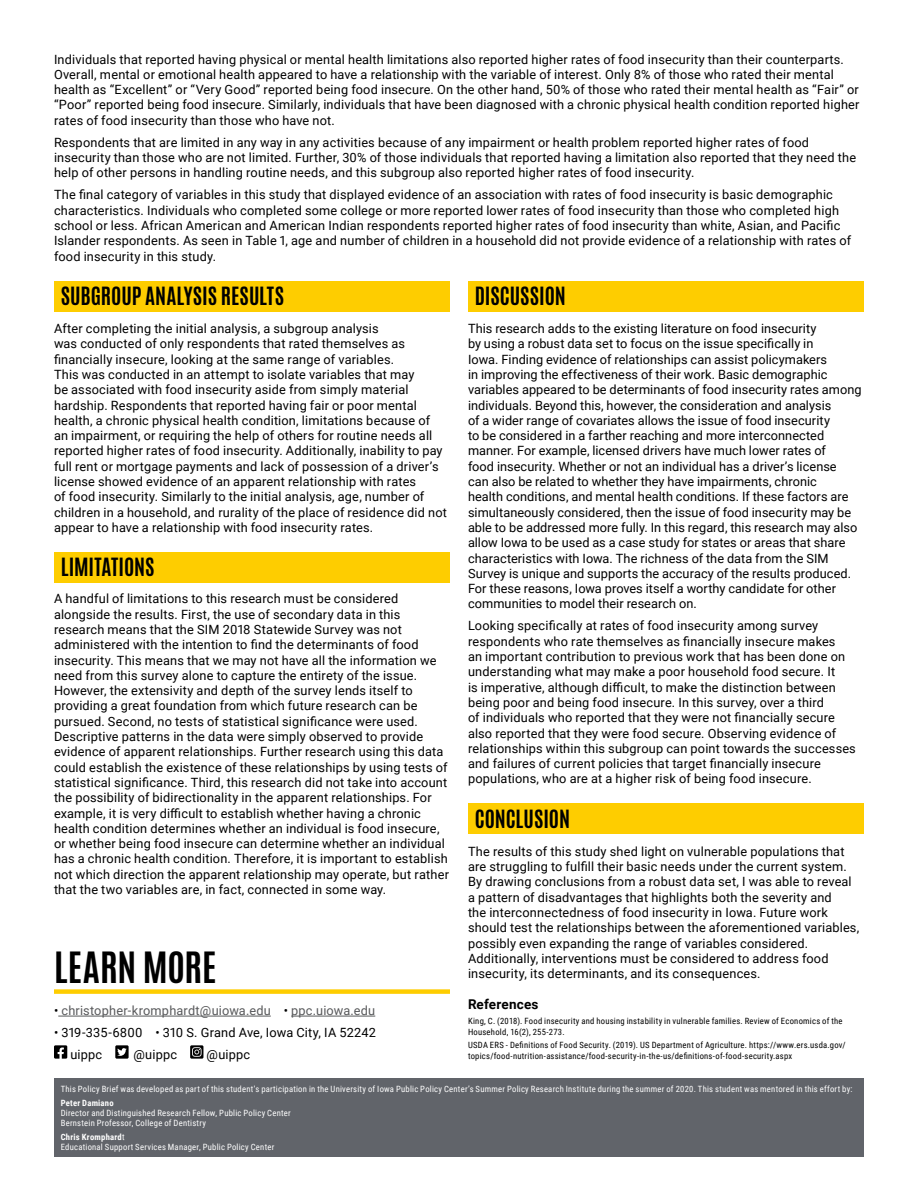
<style>
.page{position:relative;width:918px;height:1188px;background:#fff}
.page>*{position:absolute;margin:0;border:0;box-sizing:border-box;transform-origin:0 0}
.Learn_More{font:700 36px "Antonio";letter-spacing:-.01em;color:#000}
.Aligned_Highlight{font:700 21px "Antonio";color:#000}
.Small_Header{font:700 13.5px "Roboto";letter-spacing:.01em;color:#000}
.Body_Text_PPC_Body_T{font:12.75px/15.3px "Roboto";letter-spacing:.01em;color:#000}
.Contact_information{font:12.75px/21.8px "Roboto";letter-spacing:.015em;color:#000}
.Contact_information-2{font:12.75px "Roboto";letter-spacing:.015em;color:#58595b}
.Footnote{font:8.7px/10.4px "Roboto Condensed";letter-spacing:.025em;color:#fff}
.Footnote-2{font:8.7px/10.4px "Roboto Condensed";letter-spacing:.025em;color:#000}
.s1{color:#000}
.s2{font-weight:700}
</style>
<div class="page">
<div style="left:54px;top:281px;width:396px;height:30px;background:#fecd00"></div>
<div style="left:54px;top:552px;width:396px;height:30px;background:#fecd00"></div>
<div style="left:468px;top:804px;width:396px;height:30px;background:#fecd00"></div>
<div style="left:468px;top:281px;width:396px;height:30px;background:#fecd00"></div>
<div style="left:54px;top:1079px;width:809px;height:78px;background:#61646a"></div>
<div style="left:54px;top:989px;width:396px;height:5px;background:#fecd00"></div>
<hr style="left:58px;top:1016px;width:213px;height:1px;background:#58595b">
<hr style="left:291px;top:1016px;width:84px;height:1px;background:#58595b">
<svg style="left:54px;top:1045px;width:13px;height:14px"></svg>
<svg style="left:115px;top:1045px;width:14px;height:14px"></svg>
<svg style="left:190px;top:1045px;width:13px;height:14px"></svg>
<p class="Body_Text_PPC_Body_T" style="left:54px;top:51px;width:807px">Individuals that reported having physical or mental health limitations also reported higher rates of food insecurity than their counterparts.<br>Overall, mental or emotional health appeared to have a relationship with the variable of interest. Only 8% of those who rated their mental health as “Excellent” or “Very Good” reported being food insecure. On the other hand, 50% of those who rated their mental health as “Fair” or “Poor” reported being food insecure. Similarly, individuals that have been diagnosed with a chronic physical health condition reported higher rates of food insecurity than those who have not.</p>
<p class="Body_Text_PPC_Body_T" style="left:54px;top:134px;width:804px">Respondents that are limited in any way in any activities because of any impairment or health problem reported higher rates of food insecurity than those who are not limited. Further, 30% of those individuals that reported having a limitation also reported that they need the help of other persons in handling routine needs, and this subgroup also reported higher rates of food insecurity.</p>
<p class="Body_Text_PPC_Body_T" style="left:54px;top:187px;width:799px">The final category of variables in this study that displayed evidence of an association with rates of food insecurity is basic demographic characteristics. Individuals who completed some college or more reported lower rates of food insecurity than those who completed high school or less. African American and American Indian respondents reported higher rates of food insecurity than white, Asian, and Pacific Islander respondents. As seen in Table 1, age and number of children in a household did not provide evidence of a relationship with rates of food insecurity in this study.</p>
<p class="Aligned_Highlight" style="left:61px;top:280px;width:225px">SUBGROUP ANALYSIS RESULTS</p>
<p class="Body_Text_PPC_Body_T" style="left:54px;top:320px;width:395px">After completing the initial analysis, a subgroup analysis<br>was conducted of only respondents that rated themselves as financially insecure, looking at the same range of variables.<br>This was conducted in an attempt to isolate variables that may<br>be associated with food insecurity aside from simply material hardship. Respondents that reported having fair or poor mental health, a chronic physical health condition, limitations because of an impairment, or requiring the help of others for routine needs all reported higher rates of food insecurity. Additionally, inability to pay full rent or mortgage payments and lack of possession of a driver’s license showed evidence of an apparent relationship with rates<br>of food insecurity. Similarly to the initial analysis, age, number of children in a household, and rurality of the place of residence did not appear to have a relationship with food insecurity rates.</p>
<p class="Aligned_Highlight" style="left:61px;top:551px;width:95px">LIMITATIONS</p>
<p class="Body_Text_PPC_Body_T" style="left:54px;top:591px;width:397px">A handful of limitations to this research must be considered alongside the results. First, the use of secondary data in this research means that the SIM 2018 Statewide Survey was not administered with the intention to find the determinants of food insecurity. This means that we may not have all the information we need from this survey alone to capture the entirety of the issue.<br>However, the extensivity and depth of the survey lends itself to providing a great foundation from which future research can be pursued. Second, no tests of statistical significance were used.<br>Descriptive patterns in the data were simply observed to provide evidence of apparent relationships. Further research using this data could establish the existence of these relationships by using tests of statistical significance. Third, this research did not take into account the possibility of bidirectionality in the apparent relationships. For example, it is very difficult to establish whether having a chronic health condition determines whether an individual is food insecure, or whether being food insecure can determine whether an individual has a chronic health condition. Therefore, it is important to establish not which direction the apparent relationship may operate, but rather that the two variables are, in fact, connected in some way.</p>
<p class="Learn_More" style="left:54px;top:940px;width:164px">LEARN MORE</p>
<p class="Contact_information-2" style="left:54px;top:1002px;width:323px"><span class="s1">•</span> christopher-kromphardt@uiowa.edu <span class="s1">•</span> ppc.uiowa.edu</p>
<p class="Contact_information" style="left:70px;top:1021px;width:307px;text-indent:-16px">• 319-335-6800 • 310 S. Grand Ave, Iowa City, IA 52242 uippc</p>
<p class="Contact_information" style="left:134px;top:1043px;width:45px">@uippc</p>
<p class="Contact_information" style="left:207px;top:1043px;width:45px">@uippc</p>
<p class="Aligned_Highlight" style="left:475px;top:280px;width:93px">DISCUSSION</p>
<p class="Body_Text_PPC_Body_T" style="left:468px;top:320px;width:395px">This research adds to the existing literature on food insecurity<br>by using a robust data set to focus on the issue specifically in<br>Iowa. Finding evidence of relationships can assist policymakers<br>in improving the effectiveness of their work. Basic demographic variables appeared to be determinants of food insecurity rates among individuals. Beyond this, however, the consideration and analysis<br>of a wider range of covariates allows the issue of food insecurity<br>to be considered in a farther reaching and more interconnected manner. For example, licensed drivers have much lower rates of<br>food insecurity. Whether or not an individual has a driver’s license<br>can also be related to whether they have impairments, chronic<br>health conditions, and mental health conditions. If these factors are simultaneously considered, then the issue of food insecurity may be able to be addressed more fully. In this regard, this research may also allow Iowa to be used as a case study for states or areas that share characteristics with Iowa. The richness of the data from the SIM Survey is unique and supports the accuracy of the results produced.<br>For these reasons, Iowa proves itself a worthy candidate for other communities to model their research on.</p>
<p class="Body_Text_PPC_Body_T" style="left:468px;top:618px;width:389px">Looking specifically at rates of food insecurity among survey respondents who rate themselves as financially insecure makes<br>an important contribution to previous work that has been done on understanding what may make a poor household food secure. It<br>is imperative, although difficult, to make the distinction between being poor and being food insecure. In this survey, over a third<br>of individuals who reported that they were not financially secure also reported that they were food secure. Observing evidence of relationships within this subgroup can point towards the successes and failures of current policies that target financially insecure populations, who are at a higher risk of being food insecure.</p>
<p class="Aligned_Highlight" style="left:475px;top:803px;width:97px">CONCLUSION</p>
<p class="Body_Text_PPC_Body_T" style="left:468px;top:843px;width:393px">The results of this study shed light on vulnerable populations that are struggling to fulfill their basic needs under the current system.<br>By drawing conclusions from a robust data set, I was able to reveal a pattern of disadvantages that highlights both the severity and<br>the interconnectedness of food insecurity in Iowa. Future work should test the relationships between the aforementioned variables, possibly even expanding the range of variables considered.<br>Additionally, interventions must be considered to address food insecurity, its determinants, and its consequences.</p>
<p class="Small_Header" style="left:468px;top:994px;width:72px">References</p>
<p class="Footnote-2" style="left:468px;top:1016px;width:376px">King, C. (2018). Food insecurity and housing instability in vulnerable families. Review of Economics of the<br>Household, 16(2), 255-273.</p>
<p class="Footnote-2" style="left:468px;top:1040px;width:379px">USDA ERS - Definitions of Food Security. (2019). US Department of Agriculture. https://www.ers.usda.gov/ topics/food-nutrition-assistance/food-security-in-the-us/definitions-of-food-security.aspx</p>
<p class="Footnote" style="left:61px;top:1084px;width:793px">This Policy Brief was developed as part of this student’s participation in the University of Iowa Public Policy Center’s Summer Policy Research Institute during the summer of 2020. This student was mentored in this effort by:</p>
<p class="Footnote" style="left:61px;top:1097px;width:232px"><span class="s2">Peter Damiano<br></span>Director and Distinguished Research Fellow, Public Policy Center<br>Bernstein Professor, College of Dentistry</p>
<p class="Footnote" style="left:61px;top:1131px;width:215px"><span class="s2">Chris Kromphard</span>t<br>Educational Support Services Manager, Public Policy Center</p>
</div>
